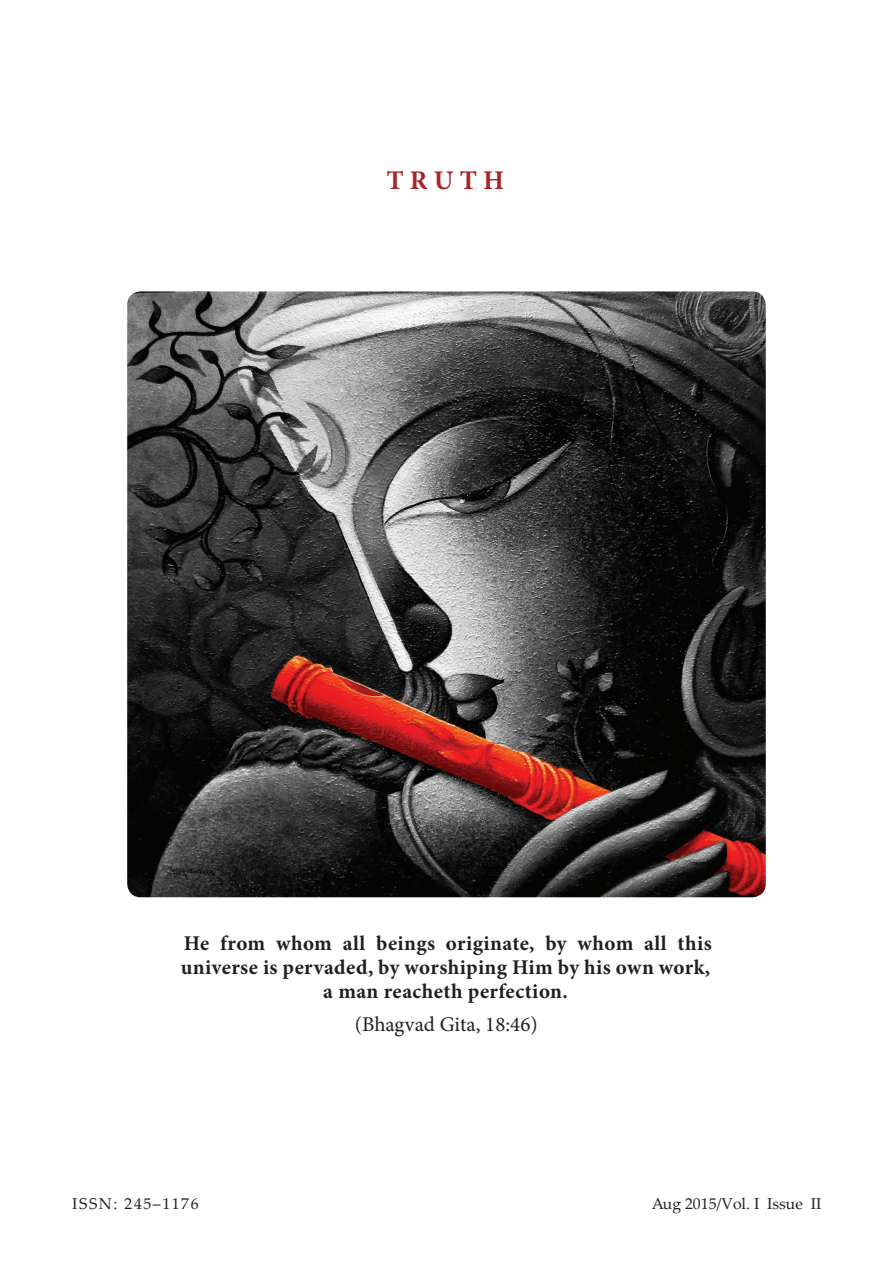
<style>
.page{position:relative;width:893px;height:1263px;background:#fff}
.page>*{position:absolute;margin:0;border:0;box-sizing:border-box;transform-origin:0 0}
.t1{font:700 27px "Minion Pro";color:#a8242a}
.t2{font:700 21px/24px "Minion Pro";letter-spacing:.01em;color:#231f20;text-align:center}
.t3{font:21px "Minion Pro";color:#231f20}
.t4{font:15.75px "Palatino Linotype";color:#231f20}
.t5{font:15.75px "Palatino Linotype";letter-spacing:.1em;color:#231f20}
</style>
<div class="page">
<img style="left:127px;top:291px;width:639px;height:606px">
<p class="t1" style="left:386px;top:162px;width:119px">T R U T H</p>
<p class="t2" style="left:181px;top:930px;width:532px">He from whom all beings originate, by whom all this universe is pervaded, by worshiping Him by his own work, a man reacheth perfection.</p>
<p class="t3" style="left:355px;top:1010px;width:184px">(Bhagvad Gita, 18:46)</p>
<p class="t5" style="left:72px;top:1192px;width:128px">ISSN: 245–1176</p>
<p class="t4" style="left:652px;top:1192px;width:171px">Aug 2015/Vol. I Issue II</p>
</div>
